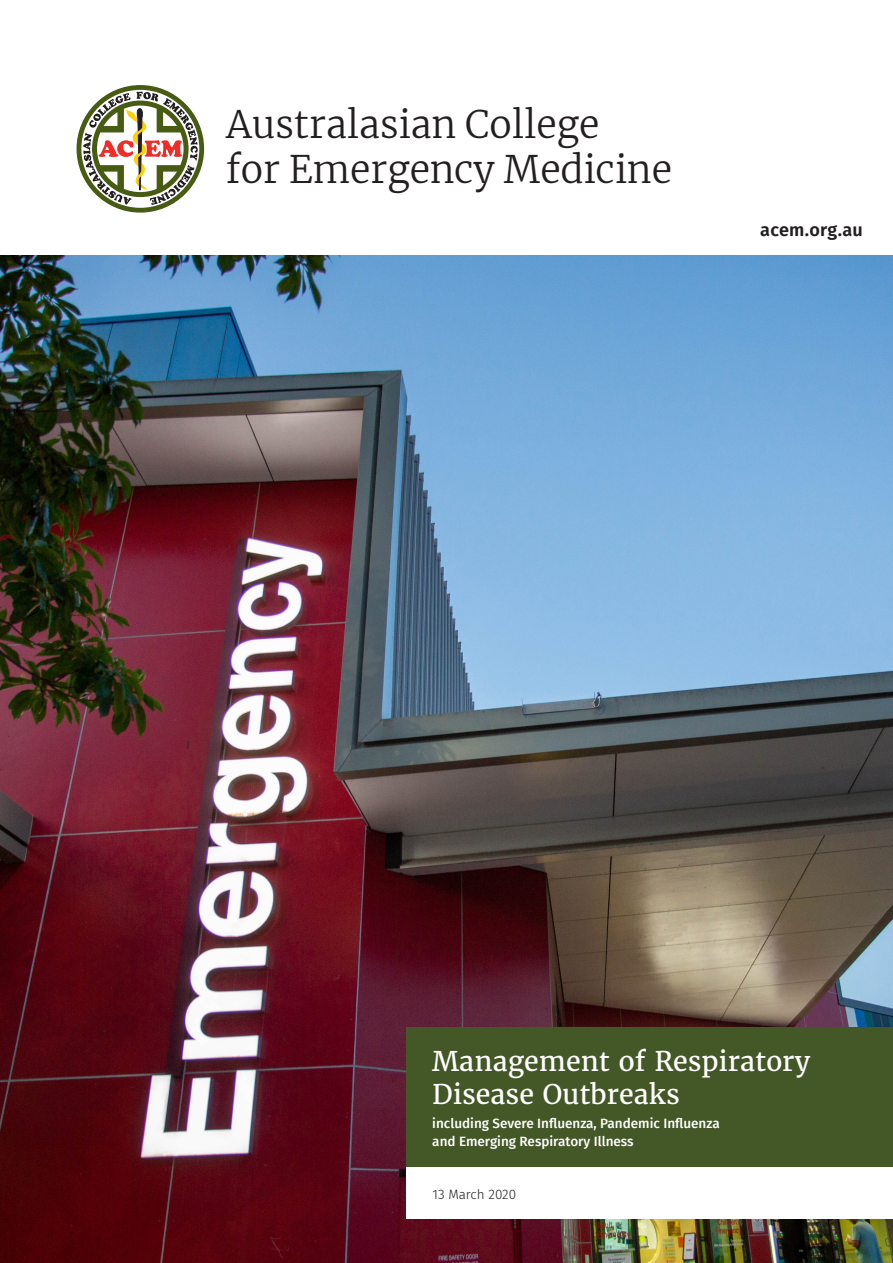
<style>
.page{position:relative;width:893px;height:1263px;background:#fff}
.page>*{position:absolute;margin:0;border:0;box-sizing:border-box;transform-origin:0 0}
.t1{font:300 37.5px/45px "Merriweather";color:#231f20}
.t2{font:27px/33px "Merriweather";color:#fff}
.t3{font:600 18px "Fira Sans";letter-spacing:.02em;color:#231f20}
.t4{font:500 13.5px/18px "Fira Sans";color:#fff}
.Cover_page_Title_1{font:300 13.5px "Fira Sans";color:#231f20}
</style>
<div class="page">
<img style="left:0;top:255px;width:893px;height:1008px">
<div style="left:407px;top:1027px;width:486px;height:142px;background:#445727"></div>
<div style="left:407px;top:1167px;width:486px;height:51px;background:#fff"></div>
<svg style="left:77px;top:85px;width:127px;height:128px"></svg>
<p class="t1" style="left:226px;top:100px;width:447px">Australasian College<br>for Emergency Medicine</p>
<p class="t3" style="left:760px;top:215px;width:104px">acem.org.au</p>
<p class="t2" style="left:432px;top:1044px;width:380px">Management of Respiratory<br>Disease Outbreaks</p>
<p class="t4" style="left:432px;top:1113px;width:289px">including Severe Influenza, Pandemic Influenza and Emerging Respiratory Illness</p>
<p class="Cover_page_Title_1" style="left:432px;top:1185px;width:85px">13 March 2020</p>
</div>
